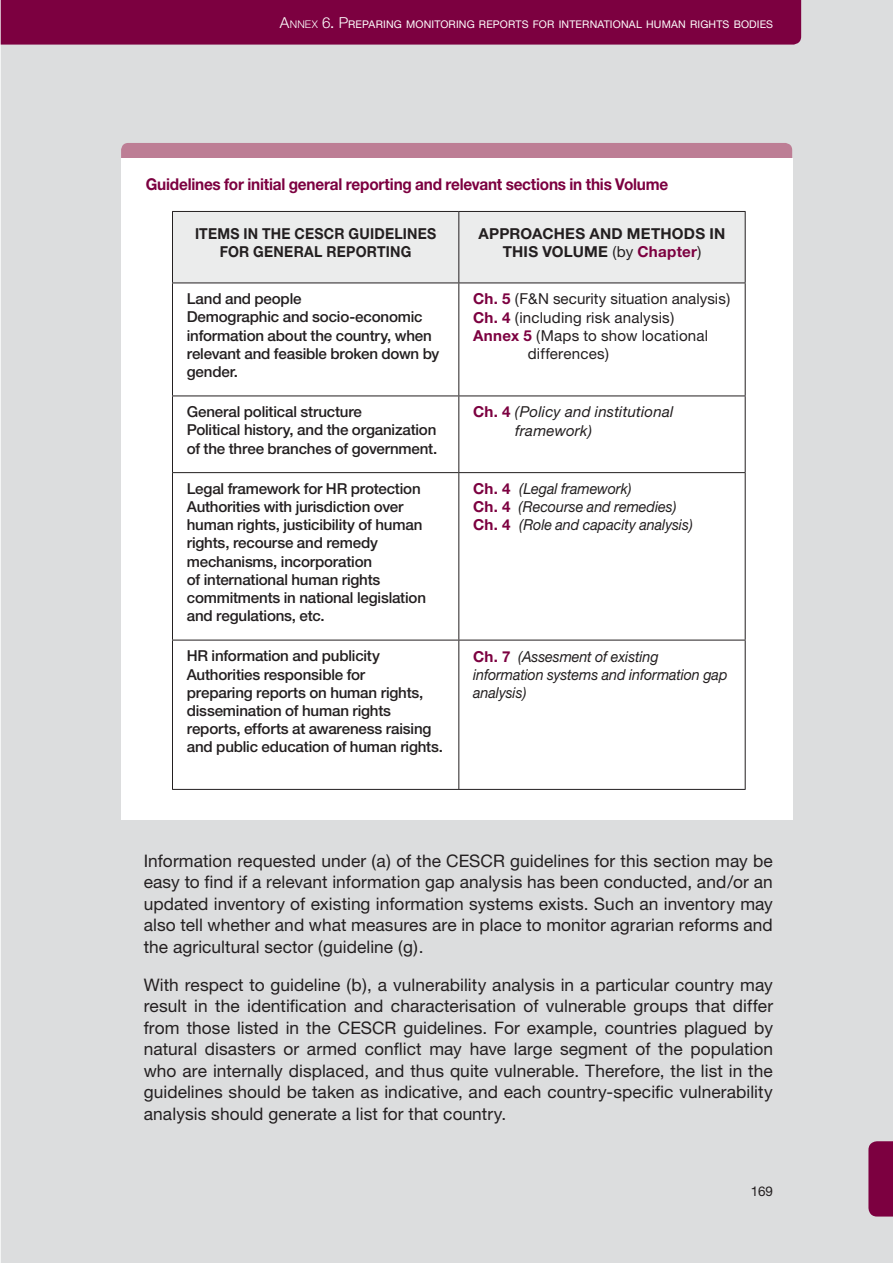
<style>
.page{position:relative;width:893px;height:1263px;background:#fff}
.page>*{position:absolute;margin:0;border:0;box-sizing:border-box;transform-origin:0 0}
.t1{font:17.25px/21.5px "Helvetica Neue";letter-spacing:.005em;color:#231f20;text-align:justify}
.t2{font:700 16.35px "Helvetica Neue";letter-spacing:-.015em;color:#7c0040;scale:.94 1}
.t3{font:500 15.15px/18.1px "Helvetica Neue";letter-spacing:-.015em;color:#231f20}
.t4{font:italic 15.15px/18.1px "Helvetica Neue";letter-spacing:-.005em;color:#231f20;scale:.95 1}
.t5{font:15.15px "Helvetica Neue";letter-spacing:.01em;color:#231f20}
.t6{font:700 15.15px/18.1px "Helvetica Neue";letter-spacing:.015em;color:#231f20;text-align:center;scale:.93 1}
.t7{font:700 15.15px/18.1px "Helvetica Neue";letter-spacing:.015em;color:#231f20;text-align:center}
.t8{font:italic 15.15px/18.1px "Helvetica Neue";letter-spacing:-.005em;color:#231f20}
.t9{font:13.5px "Helvetica Neue";color:#231f20}
.t10{font:10.65px "Helvetica Neue";letter-spacing:.015em;color:#fff}
.s1{font-weight:300;font-size:15.15px}
.s2{font-weight:300}
.s3{font-size:15.15px}
.s4{font-weight:400}
.s5{color:#7c0040}
.s6{font-weight:700;color:#7c0040}
.s7{font-weight:700;font-style:normal;color:#7c0040}
</style>
<div class="page">
<div style="left:1px;top:0;width:891px;height:1263px;background:#dcddde"></div>
<div style="left:1px;top:0;width:800px;height:45px;background:#7c0040"></div>
<svg style="left:868px;top:1141px;width:24px;height:76px;background:#800a47"></svg>
<div style="left:121px;top:143px;width:671px;height:32px;background:#bd7e95;border-radius:7px"></div>
<div style="left:121px;top:158px;width:671px;height:662px;background:#fff"></div>
<div style="left:173px;top:212px;width:571px;height:71px;background:#ebecec"></div>
<hr style="left:172px;top:211px;width:287px;height:1px;background:#231f20">
<hr style="left:172px;top:212px;width:1px;height:71px;background:#231f20">
<hr style="left:459px;top:211px;width:286px;height:1px;background:#231f20">
<hr style="left:458px;top:212px;width:1px;height:71px;background:#231f20">
<hr style="left:744px;top:212px;width:1px;height:71px;background:#231f20">
<hr style="left:172px;top:283px;width:287px;height:1px;background:#231f20">
<hr style="left:172px;top:283px;width:1px;height:113px;background:#231f20">
<hr style="left:459px;top:283px;width:286px;height:1px;background:#231f20">
<hr style="left:458px;top:283px;width:1px;height:113px;background:#231f20">
<hr style="left:744px;top:283px;width:1px;height:113px;background:#231f20">
<hr style="left:172px;top:396px;width:287px;height:1px;background:#231f20">
<hr style="left:172px;top:396px;width:1px;height:76px;background:#231f20">
<hr style="left:459px;top:396px;width:286px;height:1px;background:#231f20">
<hr style="left:458px;top:396px;width:1px;height:76px;background:#231f20">
<hr style="left:744px;top:396px;width:1px;height:76px;background:#231f20">
<hr style="left:172px;top:472px;width:287px;height:1px;background:#231f20">
<hr style="left:172px;top:473px;width:1px;height:167px;background:#231f20">
<hr style="left:459px;top:472px;width:286px;height:1px;background:#231f20">
<hr style="left:458px;top:473px;width:1px;height:167px;background:#231f20">
<hr style="left:744px;top:473px;width:1px;height:167px;background:#231f20">
<hr style="left:172px;top:640px;width:287px;height:1px;background:#231f20">
<hr style="left:172px;top:641px;width:1px;height:148px;background:#231f20">
<hr style="left:459px;top:640px;width:286px;height:1px;background:#231f20">
<hr style="left:458px;top:641px;width:1px;height:148px;background:#231f20">
<hr style="left:744px;top:641px;width:1px;height:148px;background:#231f20">
<hr style="left:172px;top:789px;width:573px;height:1px;background:#231f20">
<p class="t10" style="left:280px;top:20px;width:494px"><span class="s1">A</span><span class="s2">NNEX</span> <span class="s1">6</span><span class="s3">.</span> <span class="s1">P</span>REPARING MONITORING REPORTS FOR INTERNATIONAL HUMAN RIGHTS BODIES</p>
<p class="t2" style="left:146px;top:178px;width:557px">Guidelines for initial general reporting and relevant sections in this Volume</p>
<p class="t6" style="left:195px;top:226px;width:261px">ITEMS IN THE CESCR GUIDELINES<br>FOR GENERAL REPORTING</p>
<p class="t7" style="left:478px;top:226px;width:248px">APPROACHES AND METHODS IN<br>THIS VOLUME <span class="s4">(by</span> <span class="s5">Chapter</span><span class="s4">)</span></p>
<p class="t3" style="left:187px;top:291px;width:254px">Land and people<br>Demographic and socio-economic information about the country, when relevant and feasible broken down by gender.</p>
<p class="t5" style="left:473px;top:294px;width:258px"><span class="s6">Ch. 5</span> (F&amp;N security situation analysis)</p>
<p class="t5" style="left:473px;top:312px;width:203px"><span class="s6">Ch. 4</span> (including risk analysis)</p>
<p class="t5" style="left:473px;top:330px;width:236px"><span class="s6">Annex 5</span> (Maps to show locational</p>
<p class="t5" style="left:528px;top:348px;width:83px">differences)</p>
<p class="t3" style="left:187px;top:404px;width:252px">General political structure<br>Political history, and the organization of the three branches of government.</p>
<p class="t8" style="left:515px;top:404px;width:160px;text-indent:-42px"><span class="s7">Ch. 4</span> (Policy and institutional framework)</p>
<p class="t3" style="left:187px;top:481px;width:241px">Legal framework for HR protection<br>Authorities with jurisdiction over human rights, justicibility of human rights, recourse and remedy mechanisms, incorporation<br>of international human rights commitments in national legislation and regulations, etc.</p>
<p class="t4" style="left:473px;top:481px;width:233px"><span class="s7">Ch. 4</span> (Legal framework)<br><span class="s7">Ch. 4</span> (Recourse and remedies)<br><span class="s7">Ch. 4</span> (Role and capacity analysis)</p>
<p class="t3" style="left:187px;top:648px;width:258px">HR information and publicity Authorities responsible for<br>preparing reports on human rights, dissemination of human rights reports, efforts at awareness raising and public education of human rights.</p>
<p class="t4" style="left:473px;top:649px;width:269px"><span class="s7">Ch. 7</span> (Assesment of existing information systems and information gap analysis)</p>
<p class="t1" style="left:144px;top:851px;width:630px">Information requested under (a) of the CESCR guidelines for this section may be easy to find if a relevant information gap analysis has been conducted, and/or an updated inventory of existing information systems exists. Such an inventory may also tell whether and what measures are in place to monitor agrarian reforms and the agricultural sector (guideline (g).</p>
<p class="t1" style="left:144px;top:976px;width:631px">With respect to guideline (b), a vulnerability analysis in a particular country may result in the identification and characterisation of vulnerable groups that differ from those listed in the CESCR guidelines. For example, countries plagued by natural disasters or armed conflict may have large segment of the population who are internally displaced, and thus quite vulnerable. Therefore, the list in the guidelines should be taken as indicative, and each country-specific vulnerability analysis should generate a list for that country.</p>
<p class="t9" style="left:750px;top:1187px;width:24px">169</p>
</div>
